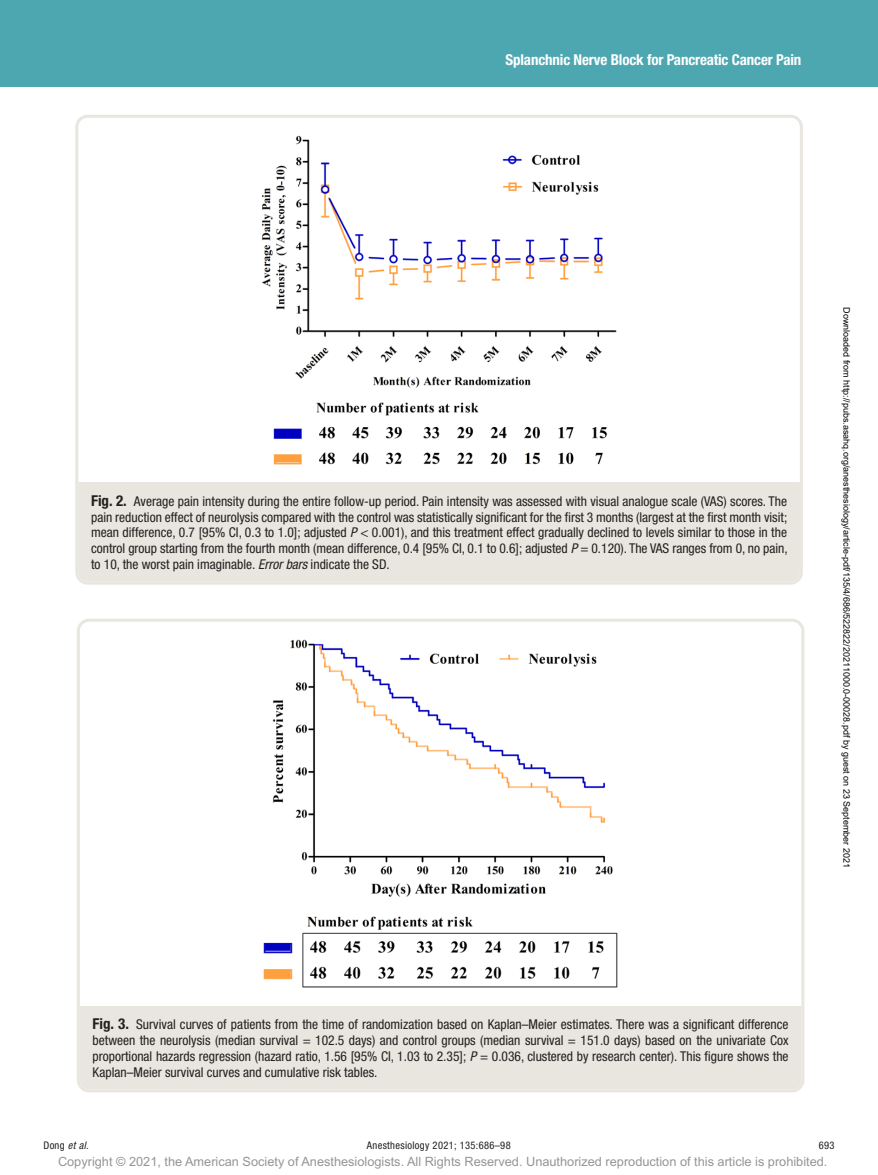
<style>
.page{position:relative;width:878px;height:1175px;background:#fff}
.page>*{position:absolute;margin:0;border:0;box-sizing:border-box;transform-origin:0 0}
.t1{font:700 condensed 15px "Helvetica Neue LT Std";letter-spacing:-.01em;color:#fff}
.t2{font:condensed 13.5px/15.8px "Helvetica Neue LT Std";color:#231f20;text-align:justify}
.t3{font:12.75px "Arial MT Std";color:#939598}
.t4{font:condensed 10.5px "Helvetica Neue LT Std";letter-spacing:.03em;color:#231f20}
.t5{font:italic condensed 10.5px "Helvetica Neue LT Std";color:#231f20}
.t6{font:9px "Arial";color:#000}
.s1{font-weight:700;font-size:15px}
.s2{font-style:italic}
.s3{font-style:normal}
</style>
<div class="page">
<div style="left:0;top:0;width:878px;height:86px;background:#4da7b0"></div>
<img style="left:261px;top:135px;width:356px;height:330px">
<div style="left:78px;top:482px;width:721px;height:99px;background:#e9e6df"></div>
<div style="left:75px;top:115px;width:727px;height:469px;border:3px solid #e9e6df;border-radius:11px"></div>
<img style="left:263px;top:639px;width:355px;height:349px">
<div style="left:80px;top:1006px;width:721px;height:83px;background:#e9e6df"></div>
<div style="left:77px;top:618px;width:727px;height:474px;border:3px solid #e9e6df;border-radius:11px"></div>
<p class="t1" style="left:505px;top:51px;width:297px">Splanchnic Nerve Block for Pancreatic Cancer Pain</p>
<p class="t2" style="left:91px;top:493px;width:698px"><span class="s1">Fig. 2.</span> Average pain intensity during the entire follow-up period. Pain intensity was assessed with visual analogue scale (VAS) scores. The pain reduction effect of neurolysis compared with the control was statistically significant for the first 3 months (largest at the first month visit; mean difference, 0.7 [95% CI, 0.3 to 1.0]; adjusted <span class="s2">P</span> &lt; 0.001), and this treatment effect gradually declined to levels similar to those in the control group starting from the fourth month (mean difference, 0.4 [95% CI, 0.1 to 0.6]; adjusted <span class="s2">P</span> = 0.120). The VAS ranges from 0, no pain, to 10, the worst pain imaginable. <span class="s2">Error bars</span> indicate the SD.</p>
<p class="t6" style="left:850px;top:307px;width:562px;rotate:90deg">Downloaded from http://pubs.asahq.org/anesthesiology/article-pdf/135/4/686/522822/20211000.0-00028.pdf by guest on 23 September 2021</p>
<p class="t2" style="left:93px;top:1016px;width:697px"><span class="s1">Fig. 3.</span> Survival curves of patients from the time of randomization based on Kaplan–Meier estimates. There was a significant difference between the neurolysis (median survival = 102.5 days) and control groups (median survival = 151.0 days) based on the univariate Cox proportional hazards regression (hazard ratio, 1.56 [95% CI, 1.03 to 2.35]; <span class="s2">P</span> = 0.036, clustered by research center). This figure shows the Kaplan–Meier survival curves and cumulative risk tables.</p>
<p class="t5" style="left:44px;top:1139px;width:47px"><span class="s3">Dong</span> et al.</p>
<p class="t4" style="left:367px;top:1139px;width:145px">Anesthesiology 2021; 135:686–98</p>
<p class="t4" style="left:818px;top:1139px;width:17px">693</p>
<p class="t3" style="left:58px;top:1154px;width:771px">Copyright © 2021, the American Society of Anesthesiologists. All Rights Reserved. Unauthorized reproduction of this article is prohibited.</p>
</div>
